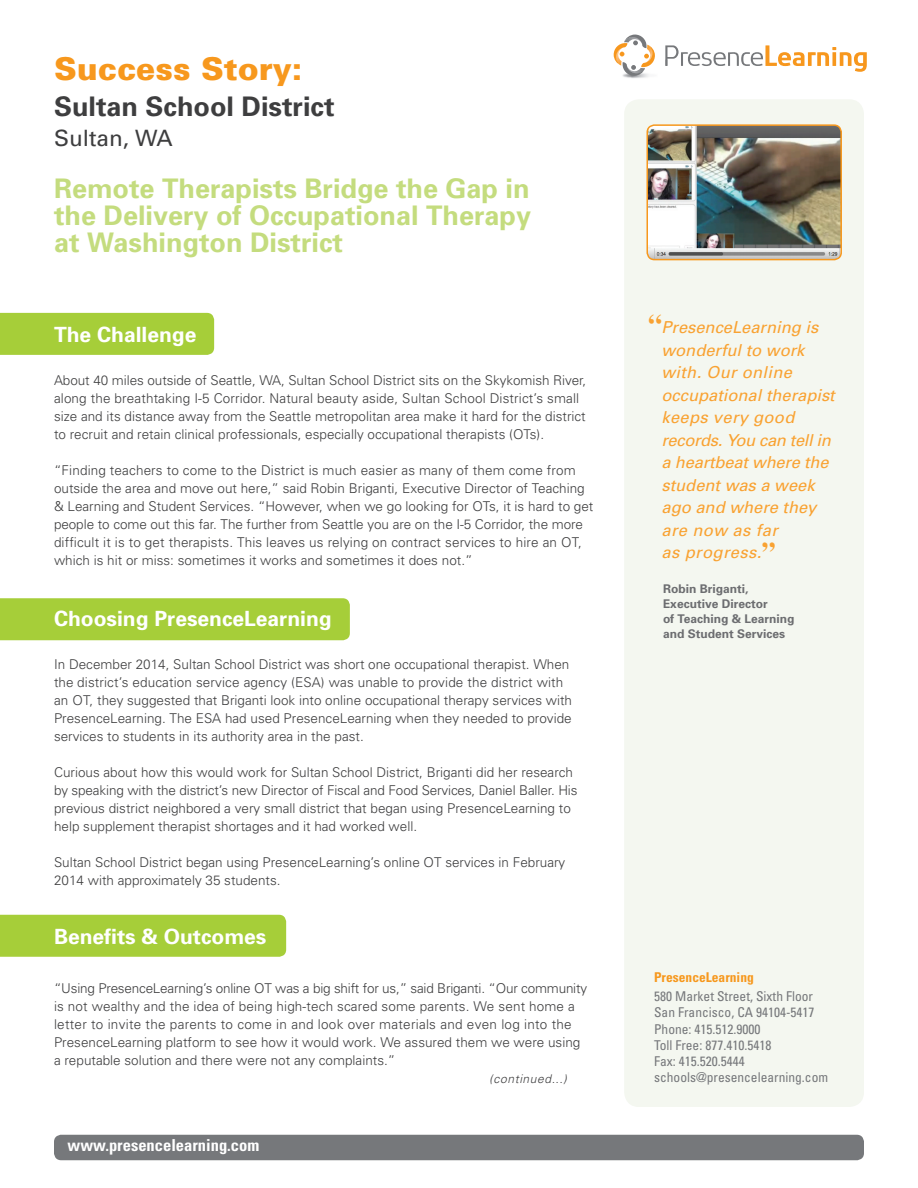
<style>
.page{position:relative;width:918px;height:1188px;background:#fff}
.page>*{position:absolute;margin:0;border:0;box-sizing:border-box;transform-origin:0 0}
.t1{font:900 31.5px "Univers";color:#f7981d}
.Blue_Sub-Head{font:700 27px/27px "Univers";color:#c4dc7e;text-align:justify}
.School_Name{font:700 27px "Univers";color:#3e3e3f}
.School_City{font:22.5px "Univers";color:#3e3e3f}
.Blue_Bar_Headers{font:700 21px "Univers";color:#fff}
.Orange_Quotes{font:italic 16.5px/22.5px "Univers";color:#f9a232}
.t2{font:700 condensed 16.5px "Univers";color:#fff}
.t3{font:300 13.5px/18px "Univers";color:#3e3e3f}
.t4{font:condensed 13.5px "Univers";color:#76787b}
.t5{font:700 condensed 13.5px "Univers";color:#f7981d}
.t6{font:700 12px/15px "Univers";color:#6c6d70}
.t7{font:italic 300 12px "Univers";letter-spacing:.05em;color:#3e3e3f}
.s1{font-family:"Times";font-weight:700;font-style:normal;font-size:27px}
</style>
<div class="page">
<div style="left:0;top:915px;width:286px;height:42px;background:#a6ce39"></div>
<div style="left:54px;top:1135px;width:810px;height:25px;background:#76787b;border-radius:7px"></div>
<div style="left:624px;top:99px;width:240px;height:1008px;background:#f4f7f0;border-radius:15px"></div>
<img style="left:623px;top:76px;width:26px;height:2px">
<svg style="left:614px;top:35px;width:41px;height:41px"></svg>
<svg style="left:665px;top:45px;width:202px;height:27px"></svg>
<img style="left:647px;top:125px;width:194px;height:134px">
<div style="left:647px;top:124px;width:195px;height:136px;border:2px solid #f7981d;border-radius:7px"></div>
<div style="left:0;top:313px;width:214px;height:42px;background:#a6ce39"></div>
<div style="left:0;top:598px;width:350px;height:42px;background:#a6ce39"></div>
<p class="t1" style="left:54px;top:49px;width:250px">Success Story:</p>
<p class="School_Name" style="left:54px;top:89px;width:282px">Sultan School District</p>
<p class="School_City" style="left:54px;top:124px;width:120px">Sultan, WA</p>
<p class="Blue_Sub-Head" style="left:54px;top:174px;width:479px">Remote Therapists Bridge the Gap in the Delivery of Occupational Therapy at Washington District</p>
<p class="Blue_Bar_Headers" style="left:54px;top:322px;width:144px">The Challenge</p>
<p class="t3" style="left:54px;top:371px;width:534px">About 40 miles outside of Seattle, WA, Sultan School District sits on the Skykomish River, along the breathtaking I-5 Corridor. Natural beauty aside, Sultan School District’s small size and its distance away from the Seattle metropolitan area make it hard for the district to recruit and retain clinical professionals, especially occupational therapists (OTs).</p>
<p class="t3" style="left:54px;top:461px;width:541px">“Finding teachers to come to the District is much easier as many of them come from outside the area and move out here,” said Robin Briganti, Executive Director of Teaching &amp; Learning and Student Services. “However, when we go looking for OTs, it is hard to get people to come out this far. The further from Seattle you are on the I-5 Corridor, the more difficult it is to get therapists. This leaves us relying on contract services to hire an OT, which is hit or miss: sometimes it works and sometimes it does not.”</p>
<p class="Blue_Bar_Headers" style="left:54px;top:605px;width:279px">Choosing PresenceLearning</p>
<p class="t3" style="left:54px;top:655px;width:520px">In December 2014, Sultan School District was short one occupational therapist. When the district’s education service agency (ESA) was unable to provide the district with an OT, they suggested that Briganti look into online occupational therapy services with PresenceLearning. The ESA had used PresenceLearning when they needed to provide services to students in its authority area in the past.</p>
<p class="t3" style="left:54px;top:763px;width:525px">Curious about how this would work for Sultan School District, Briganti did her research by speaking with the district’s new Director of Fiscal and Food Services, Daniel Baller. His previous district neighbored a very small district that began using PresenceLearning to help supplement therapist shortages and it had worked well.</p>
<p class="t3" style="left:54px;top:853px;width:513px">Sultan School District began using PresenceLearning’s online OT services in February<br>2014 with approximately 35 students.</p>
<p class="Blue_Bar_Headers" style="left:54px;top:923px;width:214px">Benefits &amp; Outcomes</p>
<p class="t3" style="left:54px;top:979px;width:535px">“Using PresenceLearning’s online OT was a big shift for us,” said Briganti. “Our community is not wealthy and the idea of being high-tech scared some parents. We sent home a letter to invite the parents to come in and look over materials and even log into the PresenceLearning platform to see how it would work. We assured them we were using a reputable solution and there were not any complaints.”</p>
<p class="t2" style="left:68px;top:1135px;width:193px">www.presencelearning.com</p>
<p class="t7" style="left:489px;top:1071px;width:79px">(continued...)</p>
<p class="Orange_Quotes" style="left:662px;top:316px;width:175px;text-indent:-14px"><span class="s1">“</span>PresenceLearning is wonderful to work with. Our online occupational therapist keeps very good records. You can tell in a heartbeat where the student was a week ago and where they are now as far<br>as progress.<span class="s1">”</span></p>
<p class="t6" style="left:663px;top:581px;width:106px">Robin Briganti,<br>Executive Director</p>
<p class="t6" style="left:663px;top:611px;width:133px">of Teaching &amp; Learning and Student Services</p>
<p class="t5" style="left:654px;top:969px;width:101px">PresenceLearning</p>
<p class="t4" style="left:654px;top:988px;width:160px">580 Market Street, Sixth Floor</p>
<p class="t4" style="left:654px;top:1004px;width:162px">San Francisco, CA 94104-5417</p>
<p class="t4" style="left:654px;top:1020px;width:108px">Phone: 415.512.9000</p>
<p class="t4" style="left:654px;top:1036px;width:119px">Toll Free: 877.410.5418</p>
<p class="t4" style="left:654px;top:1053px;width:92px">Fax: 415.520.5444</p>
<p class="t4" style="left:654px;top:1069px;width:176px">schools@presencelearning.com</p>
</div>
